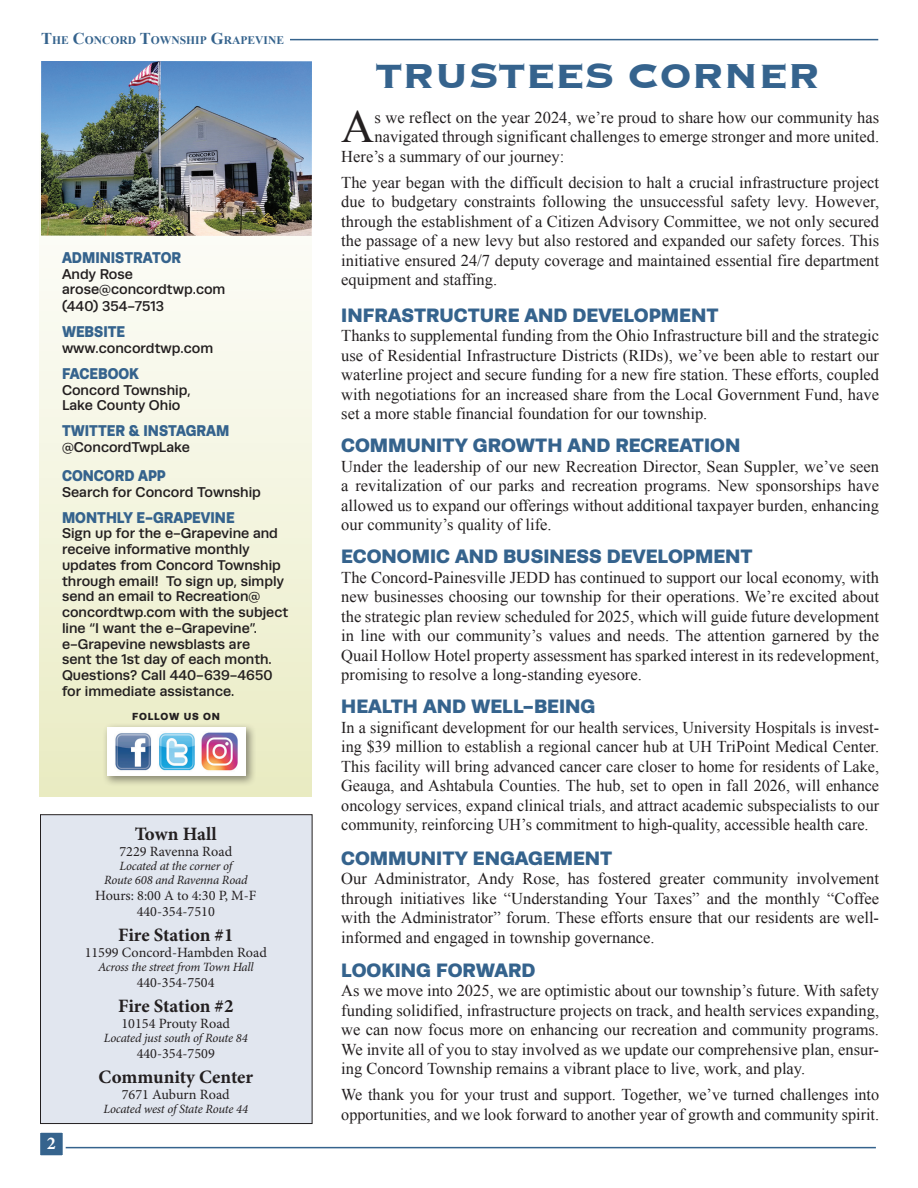
<style>
.page{position:relative;width:918px;height:1188px;background:#fff}
.page>*{position:absolute;margin:0;border:0;box-sizing:border-box;transform-origin:0 0}
.Times_New_Roman_body{font:45.9px "Times New Roman";color:#231f20}
.t1{font:700 45px "Copperplate";letter-spacing:-.01em;color:#35638d}
._13_pt_Runda_Black_Subhead{font:900 19.5px "Runda";color:#35638d}
.t2{font:700 18.9px "Minion Pro";letter-spacing:-.005em;color:#231f20}
.t3{font:700 18px "Minion Pro";color:#fff}
.Times_New_Roman_body-2{font:16.5px/19.5px "Times New Roman";color:#231f20;text-align:justify}
._13_pt_Runda_Black_Subhead-2{font:900 15.75px "Runda";color:#35638d;scale:.9 1}
.Times_New_Roman_body-3{font:500 14.25px/15.8px "Runda";color:#231f20}
._13_pt_Runda_Black_Subhead-3{font:500 14.25px/16.2px "Runda";color:#231f20}
.t4{font:14.25px "Minion Pro";color:#231f20}
.t5{font:italic 12.6px "Minion Pro";letter-spacing:-.02em;color:#231f20}
.t6{font:700 11.55px "Times New Roman";color:#35638d}
._11_pt_Minion_Reg{font:900 10.35px "Runda";letter-spacing:.075em;color:#231f20}
.s1{font-size:16.5px}
</style>
<div class="page">
<svg style="left:39px;top:63px;width:273px;height:734px"></svg>
<div style="left:102px;top:723px;width:154px;height:64px;background:#231f20;opacity:.5"></div>
<div style="left:107px;top:727px;width:139px;height:49px;background:#fff"></div>
<img style="left:115px;top:733px;width:80px;height:38px">
<img style="left:201px;top:732px;width:37px;height:39px">
<img style="left:41px;top:62px;width:270px;height:173px">
<div style="left:40px;top:815px;width:272px;height:309px;background:#e1e6ef"></div>
<div style="left:40px;top:814px;width:272px;height:310px;border:1px solid #231f20"></div>
<hr style="left:290px;top:39px;width:588px;height:1px;background:#35638d">
<hr style="left:64px;top:1147px;width:812px;height:1px;background:#35638d">
<div style="left:37px;top:1130px;width:29px;height:28px;background:#35638d;border:3px solid #fff"></div>
<p class="t6" style="left:41px;top:32px;width:245px"><span class="s1">T</span>HE <span class="s1">C</span>ONCORD <span class="s1">T</span>OWNSHIP <span class="s1">G</span>RAPEVINE</p>
<p class="_13_pt_Runda_Black_Subhead-2" style="left:62px;top:248px;width:134px">ADMINISTRATOR</p>
<p class="_13_pt_Runda_Black_Subhead-3" style="left:62px;top:266px;width:165px">Andy Rose arose@concordtwp.com (440) 354-7513</p>
<p class="_13_pt_Runda_Black_Subhead-2" style="left:62px;top:322px;width:72px">WEBSITE</p>
<p class="_13_pt_Runda_Black_Subhead-3" style="left:62px;top:340px;width:153px">www.concordtwp.com</p>
<p class="_13_pt_Runda_Black_Subhead-2" style="left:62px;top:364px;width:87px">FACEBOOK</p>
<p class="_13_pt_Runda_Black_Subhead-3" style="left:62px;top:382px;width:130px">Concord Township,</p>
<p class="_13_pt_Runda_Black_Subhead-3" style="left:62px;top:397px;width:120px">Lake County Ohio</p>
<p class="_13_pt_Runda_Black_Subhead-2" style="left:62px;top:421px;width:187px">TWITTER &amp; INSTAGRAM</p>
<p class="_13_pt_Runda_Black_Subhead-3" style="left:62px;top:439px;width:129px">@ConcordTwpLake</p>
<p class="_13_pt_Runda_Black_Subhead-2" style="left:62px;top:466px;width:117px">CONCORD APP</p>
<p class="_13_pt_Runda_Black_Subhead-3" style="left:62px;top:484px;width:200px">Search for Concord Township</p>
<p class="_13_pt_Runda_Black_Subhead-2" style="left:62px;top:508px;width:193px">MONTHLY E-GRAPEVINE</p>
<p class="_13_pt_Runda_Black_Subhead-3" style="left:62px;top:525px;width:218px">Sign up for the e-Grapevine and</p>
<p class="Times_New_Roman_body-3" style="left:62px;top:541px;width:228px">receive informative monthly updates from Concord Township through email! To sign up, simply send an email to Recreation@ concordtwp.com with the subject line “I want the e-Grapevine”. e-Grapevine newsblasts are<br>sent the 1st day of each month.<br>Questions? Call 440-639-4650 for immediate assistance.</p>
<p class="_11_pt_Minion_Reg" style="left:132px;top:710px;width:89px">FOLLOW US ON</p>
<p class="t3" style="left:47px;top:1131px;width:11px">2</p>
<p class="t2" style="left:135px;top:821px;width:84px">Town Hall</p>
<p class="t4" style="left:119px;top:842px;width:114px">7229 Ravenna Road</p>
<p class="t5" style="left:119px;top:858px;width:114px">Located at the corner of</p>
<p class="t5" style="left:104px;top:872px;width:145px">Route 608 and Ravenna Road</p>
<p class="t4" style="left:95px;top:886px;width:163px">Hours: 8:00 A to 4:30 P, M-F</p>
<p class="t4" style="left:137px;top:902px;width:80px">440-354-7510</p>
<p class="t2" style="left:118px;top:922px;width:117px">Fire Station #1</p>
<p class="t4" style="left:85px;top:943px;width:184px">11599 Concord-Hambden Road</p>
<p class="t5" style="left:98px;top:959px;width:157px">Across the street from Town Hall</p>
<p class="t4" style="left:137px;top:973px;width:79px">440-354-7504</p>
<p class="t2" style="left:118px;top:993px;width:117px">Fire Station #2</p>
<p class="t4" style="left:121px;top:1014px;width:110px">10154 Prouty Road</p>
<p class="t5" style="left:104px;top:1029px;width:145px">Located just south of Route 84</p>
<p class="t4" style="left:137px;top:1044px;width:80px">440-354-7509</p>
<p class="t2" style="left:99px;top:1064px;width:156px">Community Center</p>
<p class="t4" style="left:122px;top:1085px;width:109px">7671 Auburn Road</p>
<p class="t5" style="left:104px;top:1100px;width:146px">Located west of State Route 44</p>
<p class="t1" style="left:375px;top:46px;width:446px">TRUSTEES CORNER</p>
<p class="Times_New_Roman_body" style="left:341px;top:96px;width:35px">A</p>
<p class="Times_New_Roman_body-2" style="left:374px;top:107px;width:506px">s we reflect on the year 2024, we’re proud to share how our community has</p>
<p class="Times_New_Roman_body-2" style="left:374px;top:127px;width:506px">navigated through significant challenges to emerge stronger and more united.</p>
<p class="Times_New_Roman_body-2" style="left:341px;top:146px;width:225px">Here’s a summary of our journey:</p>
<p class="Times_New_Roman_body-2" style="left:341px;top:172px;width:539px">The year began with the difficult decision to halt a crucial infrastructure project due to budgetary constraints following the unsuccessful safety levy. However, through the establishment of a Citizen Advisory Committee, we not only secured the passage of a new levy but also restored and expanded our safety forces. This initiative ensured 24/7 deputy coverage and maintained essential fire department equipment and staffing.</p>
<p class="_13_pt_Runda_Black_Subhead" style="left:341px;top:303px;width:379px">INFRASTRUCTURE AND DEVELOPMENT</p>
<p class="Times_New_Roman_body-2" style="left:341px;top:325px;width:539px">Thanks to supplemental funding from the Ohio Infrastructure bill and the strategic use of Residential Infrastructure Districts (RIDs), we’ve been able to restart our waterline project and secure funding for a new fire station. These efforts, coupled with negotiations for an increased share from the Local Government Fund, have set a more stable financial foundation for our township.</p>
<p class="_13_pt_Runda_Black_Subhead" style="left:341px;top:434px;width:401px">COMMUNITY GROWTH AND RECREATION</p>
<p class="Times_New_Roman_body-2" style="left:341px;top:456px;width:539px">Under the leadership of our new Recreation Director, Sean Suppler, we’ve seen a revitalization of our parks and recreation programs. New sponsorships have allowed us to expand our offerings without additional taxpayer burden, enhancing our community’s quality of life.</p>
<p class="_13_pt_Runda_Black_Subhead" style="left:341px;top:545px;width:413px">ECONOMIC AND BUSINESS DEVELOPMENT</p>
<p class="Times_New_Roman_body-2" style="left:341px;top:567px;width:539px">The Concord-Painesville JEDD has continued to support our local economy, with new businesses choosing our township for their operations. We’re excited about the strategic plan review scheduled for 2025, which will guide future development in line with our community’s values and needs. The attention garnered by the Quail Hollow Hotel property assessment has sparked interest in its redevelopment, promising to resolve a long-standing eyesore.</p>
<p class="_13_pt_Runda_Black_Subhead" style="left:341px;top:695px;width:256px">HEALTH AND WELL-BEING</p>
<p class="Times_New_Roman_body-2" style="left:341px;top:717px;width:539px">In a significant development for our health services, University Hospitals is invest&shy;ing $39 million to establish a regional cancer hub at UH TriPoint Medical Center.<br>This facility will bring advanced cancer care closer to home for residents of Lake, Geauga, and Ashtabula Counties. The hub, set to open in fall 2026, will enhance oncology services, expand clinical trials, and attract academic subspecialists to our community, reinforcing UH’s commitment to high-quality, accessible health care.</p>
<p class="_13_pt_Runda_Black_Subhead" style="left:341px;top:846px;width:273px">COMMUNITY ENGAGEMENT</p>
<p class="Times_New_Roman_body-2" style="left:341px;top:869px;width:539px">Our Administrator, Andy Rose, has fostered greater community involvement through initiatives like “Understanding Your Taxes” and the monthly “Coffee with the Administrator” forum. These efforts ensure that our residents are well&shy;informed and engaged in township governance.</p>
<p class="_13_pt_Runda_Black_Subhead" style="left:341px;top:958px;width:196px">LOOKING FORWARD</p>
<p class="Times_New_Roman_body-2" style="left:341px;top:981px;width:539px">As we move into 2025, we are optimistic about our township’s future. With safety funding solidified, infrastructure projects on track, and health services expanding, we can now focus more on enhancing our recreation and community programs.<br>We invite all of you to stay involved as we update our comprehensive plan, ensur&shy;ing Concord Township remains a vibrant place to live, work, and play.</p>
<p class="Times_New_Roman_body-2" style="left:341px;top:1085px;width:539px">We thank you for your trust and support. Together, we’ve turned challenges into opportunities, and we look forward to another year of growth and community spirit.</p>
</div>
